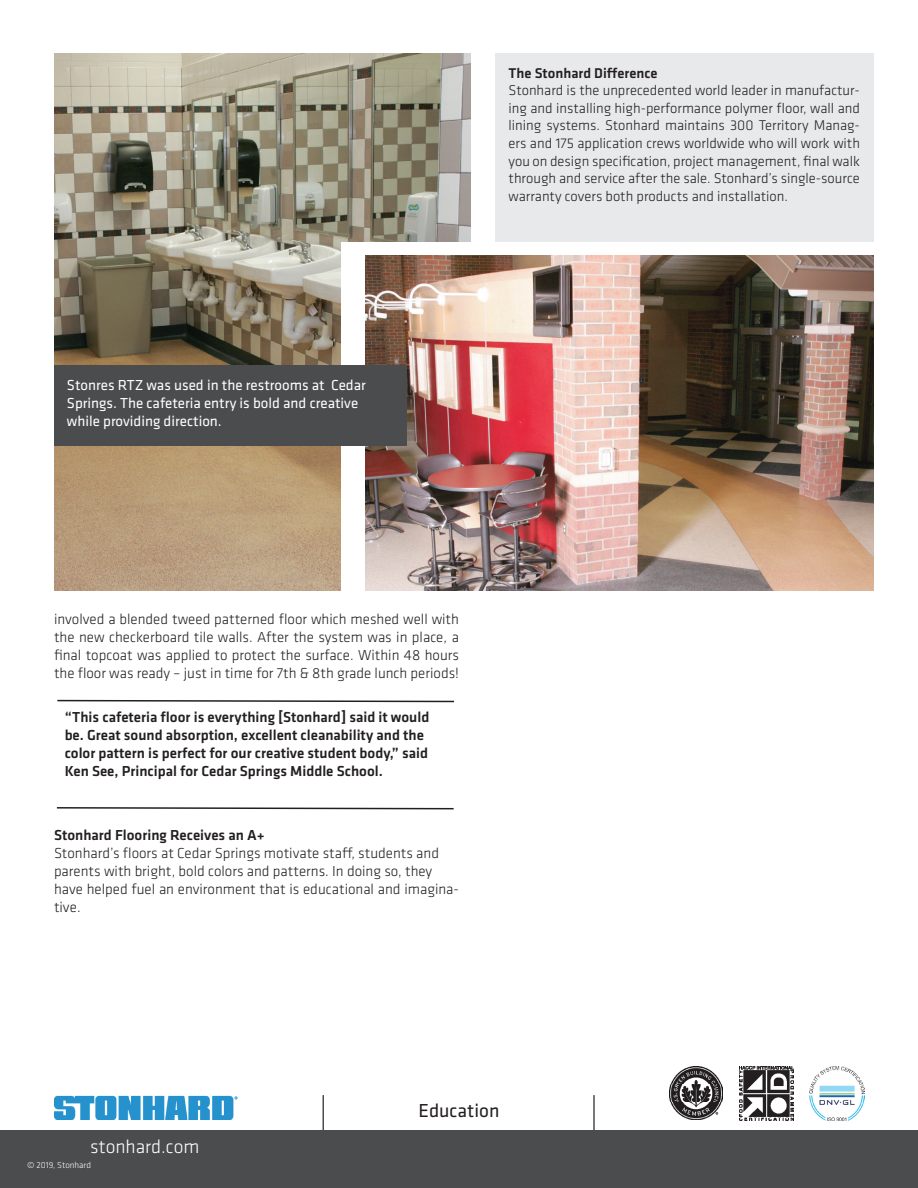
<style>
.page{position:relative;width:918px;height:1188px;background:#fff}
.page>*{position:absolute;margin:0;border:0;box-sizing:border-box;transform-origin:0 0}
.t1{font:300 19.5px "Klavika";color:#fff}
.t2{font:19.5px "Klavika";color:#231f20}
.t3{font:300 15px/18px "Klavika";color:#231f20;text-align:justify}
.t4{font:500 15px/18px "Klavika";color:#231f20}
.t5{font:15px/18px "Klavika";color:#fff}
.t6{font:300 14.7px/17.5px "Klavika";color:#231f20;text-align:justify}
.t7{font:500 14.7px "Klavika";color:#231f20}
.t8{font:300 9px "Klavika";color:#fff}
</style>
<div class="page">
<div style="left:0;top:1131px;width:918px;height:57px;background:#4b4c4d"></div>
<img style="left:54px;top:1095px;width:184px;height:24px">
<img style="left:54px;top:53px;width:416px;height:538px">
<hr style="left:322px;top:1095px;width:2px;height:40px;background:#4b4c4d">
<hr style="left:593px;top:1095px;width:2px;height:40px;background:#4b4c4d">
<img style="left:670px;top:1067px;width:52px;height:53px">
<img style="left:740px;top:1067px;width:54px;height:54px">
<img style="left:809px;top:1067px;width:56px;height:53px">
<div style="left:495px;top:53px;width:378px;height:189px;background:#e8e9ea"></div>
<svg style="left:57px;top:699px;width:397px;height:4px"></svg>
<svg style="left:56px;top:807px;width:398px;height:3px"></svg>
<div style="left:341px;top:242px;width:533px;height:370px;background:#fff"></div>
<img style="left:366px;top:255px;width:508px;height:336px">
<div style="left:54px;top:365px;width:352px;height:81px;background:#4b4c4d"></div>
<p class="t5" style="left:67px;top:375px;width:300px">Stonres RTZ was used in the restrooms at Cedar<br>Springs. The cafeteria entry is bold and creative while providing direction.</p>
<p class="t7" style="left:509px;top:63px;width:150px">The Stonhard Difference</p>
<p class="t6" style="left:509px;top:82px;width:353px">Stonhard is the unprecedented world leader in manufactur&shy;ing and installing high-performance polymer floor, wall and lining systems. Stonhard maintains 300 Territory Manag&shy;ers and 175 application crews worldwide who will work with you on design specification, project management, final walk through and service after the sale. Stonhard’s single-source warranty covers both products and installation.</p>
<p class="t3" style="left:54px;top:609px;width:407px">involved a blended tweed patterned floor which meshed well with the new checkerboard tile walls. After the system was in place, a final topcoat was applied to protect the surface. Within 48 hours the floor was ready – just in time for 7th &amp; 8th grade lunch periods!</p>
<p class="t4" style="left:65px;top:707px;width:366px">“This cafeteria floor is everything [Stonhard] said it would be. Great sound absorption, excellent cleanability and the color pattern is perfect for our creative student body,” said Ken See, Principal for Cedar Springs Middle School.</p>
<p class="t4" style="left:54px;top:825px;width:212px">Stonhard Flooring Receives an A+</p>
<p class="t3" style="left:54px;top:843px;width:406px;text-align:left">Stonhard’s floors at Cedar Springs motivate staff, students and parents with bright, bold colors and patterns. In doing so, they have helped fuel an environment that is educational and imagina&shy;tive.</p>
<h1 class="t1" style="left:90px;top:1135px;width:111px">stonhard.com</h1>
<p class="t8" style="left:27px;top:1159px;width:65px">© 2019, Stonhard</p>
<h1 class="t2" style="left:419px;top:1098px;width:82px">Education</h1>
</div>
